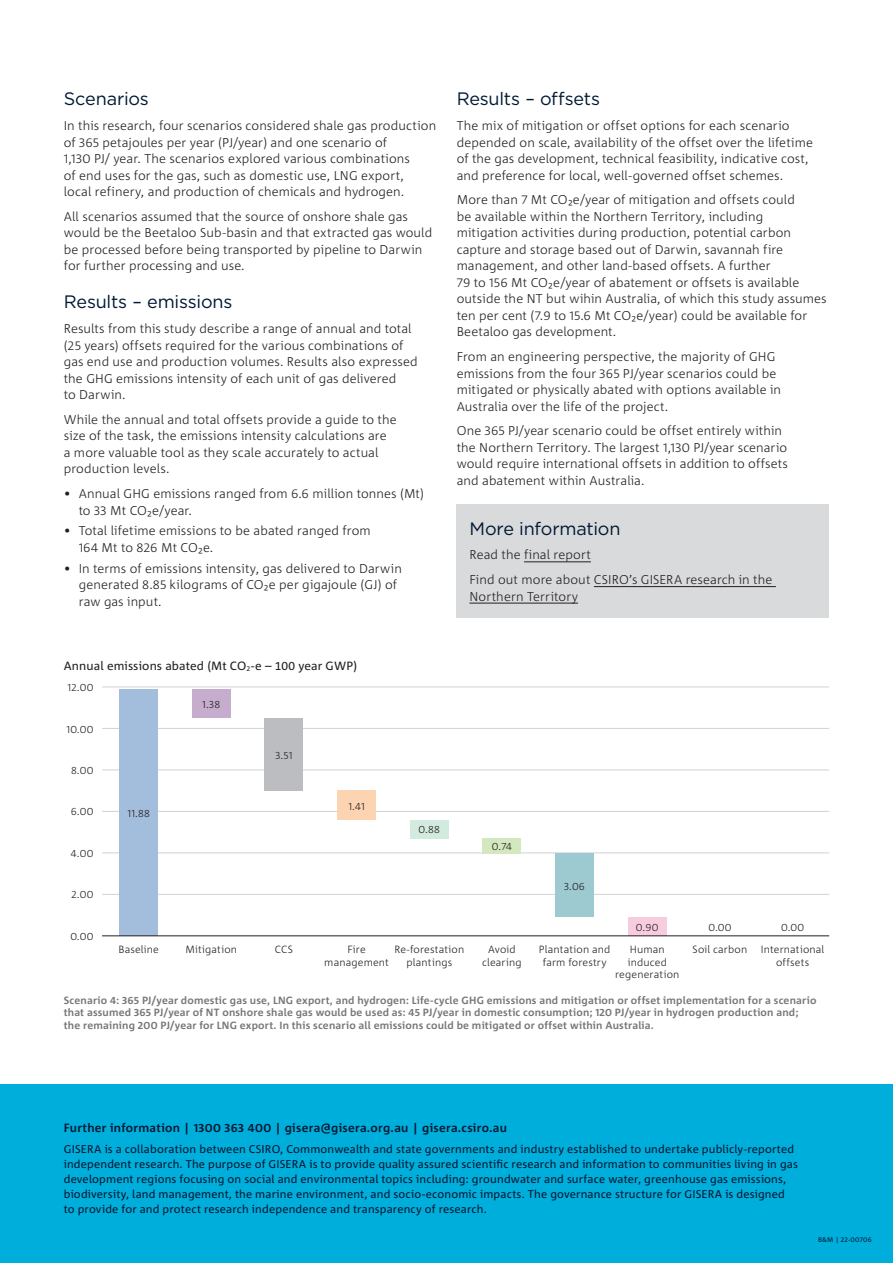
<style>
.page{position:relative;width:893px;height:1263px;background:#fff}
.page>*{position:absolute;margin:0;border:0;box-sizing:border-box;transform-origin:0 0}
.Heading{font:18px "Gotham";letter-spacing:-.01em;color:#001932}
.Body_Copy{font:18px "Gotham";letter-spacing:-.01em;color:#001932}
.Body_Copy-2{font:300 12.75px/16.5px "Corpid C1";letter-spacing:.005em;color:#231f20}
.t1{font:700 12px "Corpid C1";letter-spacing:.025em;color:#001932}
.Table_text_-_light{font:12px "Corpid C1";letter-spacing:.01em;color:#231f20}
.t2{font:11.25px/15px "Corpid C1";letter-spacing:.015em;color:#001932}
.t3{font:700 10.5px/12.8px "Corpid C1";letter-spacing:.015em;color:#757679}
.Notes{font:300 10.5px/12.8px "Corpid C1";letter-spacing:.015em;color:#231f20;text-align:center}
.t4{font:6.75px "Corpid C1";color:#001932}
</style>
<div class="page">
<div style="left:0;top:1084px;width:893px;height:179px;background:#00aedc"></div>
<hr style="left:102px;top:894px;width:727px;height:1px;background:#d1d2d4">
<hr style="left:102px;top:811px;width:727px;height:1px;background:#d1d2d4">
<hr style="left:102px;top:769px;width:727px;height:1px;background:#d1d2d4">
<hr style="left:102px;top:852px;width:727px;height:1px;background:#d1d2d4">
<hr style="left:102px;top:728px;width:727px;height:1px;background:#d1d2d4">
<hr style="left:102px;top:686px;width:727px;height:1px;background:#d1d2d4">
<div style="left:120px;top:689px;width:38px;height:247px;background:#a3bddd"></div>
<div style="left:265px;top:718px;width:38px;height:73px;background:#bcbdc0"></div>
<div style="left:555px;top:854px;width:39px;height:63px;background:#9dcad1"></div>
<div style="left:192px;top:689px;width:38px;height:29px;background:#c6accd"></div>
<div style="left:337px;top:791px;width:39px;height:29px;background:#fdd4b2"></div>
<div style="left:410px;top:820px;width:38px;height:18px;background:#d3ebde"></div>
<div style="left:628px;top:917px;width:38px;height:19px;background:#f8ccdf"></div>
<div style="left:483px;top:838px;width:38px;height:16px;background:#d4e8c0"></div>
<div style="left:457px;top:504px;width:372px;height:114px;background:#d9dadc"></div>
<hr style="left:524px;top:561px;width:67px;height:1px;background:#231f20">
<hr style="left:594px;top:586px;width:182px;height:1px;background:#231f20">
<hr style="left:469px;top:603px;width:109px;height:1px;background:#231f20">
<hr style="left:102px;top:935px;width:727px;height:1px;background:#231f20">
<p class="Heading" style="left:64px;top:87px;width:87px">Scenarios</p>
<p class="Body_Copy-2" style="left:64px;top:117px;width:374px">In this research, four scenarios considered shale gas production of 365 petajoules per year (PJ/year) and one scenario of<br>1,130 PJ/ year. The scenarios explored various combinations<br>of end uses for the gas, such as domestic use, LNG export,<br>local refinery, and production of chemicals and hydrogen.</p>
<p class="Body_Copy-2" style="left:64px;top:208px;width:370px">All scenarios assumed that the source of onshore shale gas would be the Beetaloo Sub-basin and that extracted gas would be processed before being transported by pipeline to Darwin for further processing and use.</p>
<p class="Heading" style="left:64px;top:290px;width:170px">Results – emissions</p>
<p class="Body_Copy-2" style="left:64px;top:320px;width:355px">Results from this study describe a range of annual and total (25 years) offsets required for the various combinations of gas end use and production volumes. Results also expressed the GHG emissions intensity of each unit of gas delivered<br>to Darwin.</p>
<p class="Body_Copy-2" style="left:64px;top:411px;width:334px">While the annual and total offsets provide a guide to the size of the task, the emissions intensity calculations are<br>a more valuable tool as they scale accurately to actual production levels.</p>
<p class="Body_Copy-2" style="left:79px;top:485px;width:347px;text-indent:-15px">• Annual GHG emissions ranged from 6.6 million tonnes (Mt) to 33 Mt CO2e/year.</p>
<p class="Body_Copy-2" style="left:79px;top:522px;width:294px;text-indent:-15px">• Total lifetime emissions to be abated ranged from<br>164 Mt to 826 Mt CO2e.</p>
<p class="Body_Copy-2" style="left:79px;top:560px;width:325px;text-indent:-15px">• In terms of emissions intensity, gas delivered to Darwin generated 8.85 kilograms of CO2e per gigajoule (GJ) of raw gas input.</p>
<p class="Heading" style="left:457px;top:87px;width:145px">Results – offsets</p>
<p class="Body_Copy-2" style="left:457px;top:117px;width:358px">The mix of mitigation or offset options for each scenario depended on scale, availability of the offset over the lifetime of the gas development, technical feasibility, indicative cost, and preference for local, well-governed offset schemes.</p>
<p class="Body_Copy-2" style="left:457px;top:191px;width:371px">More than 7 Mt CO2e/year of mitigation and offsets could<br>be available within the Northern Territory, including mitigation activities during production, potential carbon capture and storage based out of Darwin, savannah fire management, and other land-based offsets. A further<br>79 to 156 Mt CO2e/year of abatement or offsets is available outside the NT but wihin Australia, of which this study assumes ten per cent (7.9 to 15.6 Mt CO2e/year) could be available for Beetaloo gas development.</p>
<p class="Body_Copy-2" style="left:457px;top:348px;width:326px">From an engineering perspective, the majority of GHG emissions from the four 365 PJ/year scenarios could be mitigated or physically abated with options available in Australia over the life of the project.</p>
<p class="Body_Copy-2" style="left:457px;top:422px;width:333px">One 365 PJ/year scenario could be offset entirely within the Northern Territory. The largest 1,130 PJ/year scenario would require international offsets in addition to offsets and abatement within Australia.</p>
<p class="Body_Copy" style="left:469px;top:517px;width:152px">More information</p>
<p class="Body_Copy-2" style="left:469px;top:546px;width:123px">Read the final report</p>
<p class="Body_Copy-2" style="left:469px;top:571px;width:304px">Find out more about CSIRO’s GISERA research in the<br>Northern Territory</p>
<p class="Table_text_-_light" style="left:64px;top:658px;width:295px">Annual emissions abated (Mt CO<sub>2</sub>-e – 100 year GWP)</p>
<p class="Notes" style="left:68px;top:681px;width:28px">12.00</p>
<p class="Notes" style="left:66px;top:722px;width:29px">10.00</p>
<p class="Notes" style="left:71px;top:764px;width:24px">8.00</p>
<p class="Notes" style="left:71px;top:805px;width:24px">6.00</p>
<p class="Notes" style="left:71px;top:847px;width:24px">4.00</p>
<p class="Notes" style="left:71px;top:888px;width:24px">2.00</p>
<p class="Notes" style="left:70px;top:929px;width:25px">0.00</p>
<p class="Notes" style="left:118px;top:942px;width:42px">Baseline</p>
<p class="Notes" style="left:539px;top:942px;width:73px">Plantation and farm forestry</p>
<p class="Notes" style="left:202px;top:697px;width:20px">1.38</p>
<p class="Notes" style="left:275px;top:748px;width:19px">3.51</p>
<p class="Notes" style="left:348px;top:799px;width:18px">1.41</p>
<p class="Notes" style="left:127px;top:806px;width:24px">11.88</p>
<p class="Notes" style="left:419px;top:823px;width:23px">0.88</p>
<p class="Notes" style="left:492px;top:840px;width:22px">0.74</p>
<p class="Notes" style="left:564px;top:879px;width:22px">3.06</p>
<p class="Notes" style="left:636px;top:920px;width:24px">0.90</p>
<p class="Notes" style="left:708px;top:921px;width:25px">0.00</p>
<p class="Notes" style="left:781px;top:921px;width:25px">0.00</p>
<p class="Notes" style="left:275px;top:942px;width:19px">CCS</p>
<p class="Notes" style="left:394px;top:942px;width:71px">Re-forestation</p>
<p class="Notes" style="left:693px;top:942px;width:56px">Soil carbon</p>
<p class="Notes" style="left:406px;top:955px;width:47px">plantings</p>
<p class="Notes" style="left:185px;top:942px;width:53px">Mitigation</p>
<p class="Notes" style="left:615px;top:942px;width:66px">Human induced regeneration</p>
<p class="Notes" style="left:761px;top:942px;width:65px">International offsets</p>
<p class="Notes" style="left:324px;top:942px;width:66px">Fire management</p>
<p class="Notes" style="left:482px;top:942px;width:41px">Avoid clearing</p>
<p class="t3" style="left:64px;top:993px;width:754px">Scenario 4: 365 PJ/year domestic gas use, LNG export, and hydrogen: Life-cycle GHG emissions and mitigation or offset implementation for a scenario that assumed 365 PJ/year of NT onshore shale gas would be used as: 45 PJ/year in domestic consumption; 120 PJ/year in hydrogen production and; the remaining 200 PJ/year for LNG export. In this scenario all emissions could be mitigated or offset within Australia.</p>
<p class="t1" style="left:64px;top:1120px;width:445px">Further information | 1300 363 400 | gisera@gisera.org.au | gisera.csiro.au</p>
<p class="t2" style="left:64px;top:1141px;width:736px">GISERA is a collaboration between CSIRO, Commonwealth and state governments and industry established to undertake publicly‑reported independent research. The purpose of GISERA is to provide quality assured scientific research and information to communities living in gas development regions focusing on social and environmental topics including: groundwater and surface water, greenhouse gas emissions, biodiversity, land management, the marine environment, and socio-economic impacts. The governance structure for GISERA is designed to provide for and protect research independence and transparency of research.</p>
<p class="t4" style="left:818px;top:1235px;width:55px">B&amp;M | 22-00706</p>
</div>
